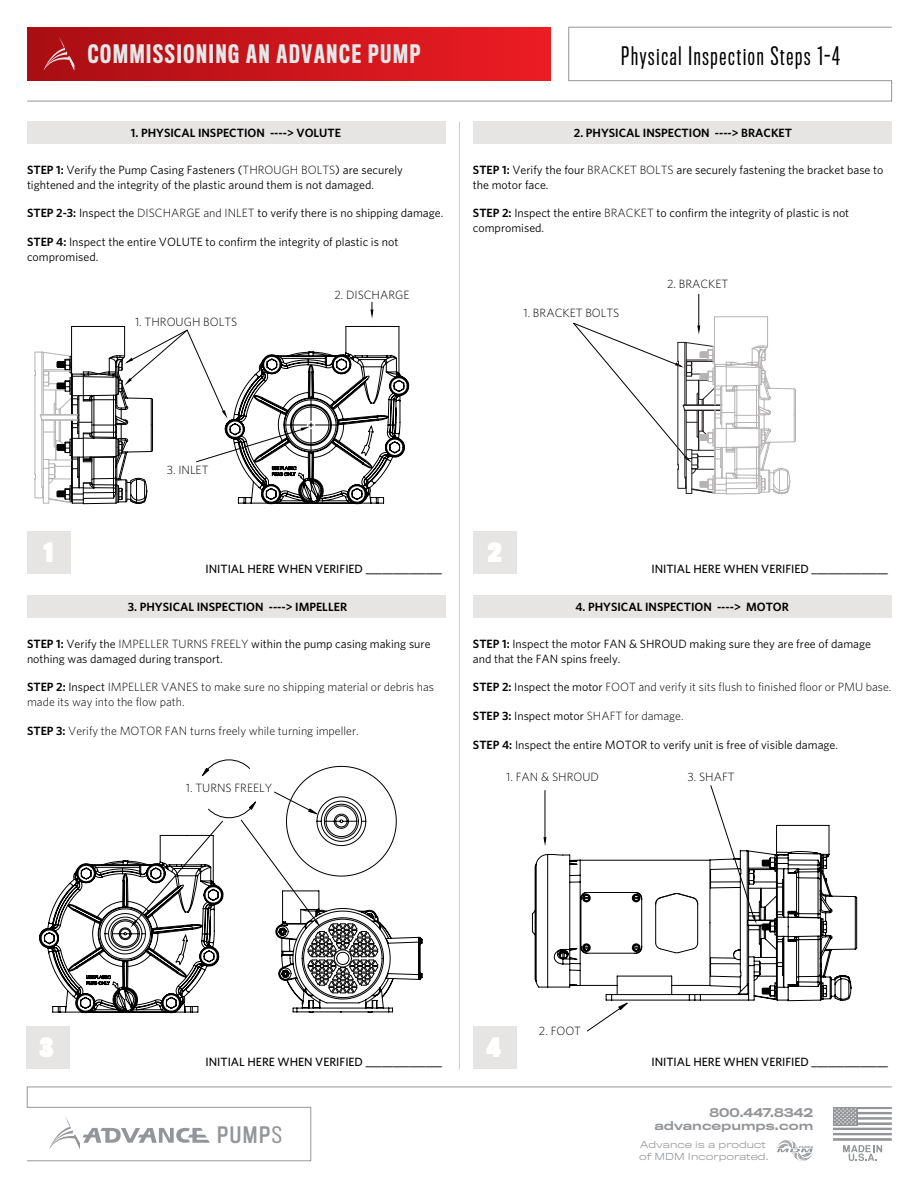
<style>
.page{position:relative;width:919px;height:1188px;background:#fff}
.page>*{position:absolute;margin:0;border:0;box-sizing:border-box;transform-origin:0 0}
.t1{font:900 24.45px "Titling Gothic FB Comp";color:#fff}
.t2{font:500 23.4px "Titling Gothic FB Comp";letter-spacing:.075em;color:#e6e7e8}
.t3{font:23.4px "Titling Gothic FB Comp";letter-spacing:.075em;color:#000}
.t4{font:21px "Titling Gothic FB Cond Standard";letter-spacing:.075em;color:#939598}
.t5{font:12px/14.4px "Whitney";color:#000}
.t6{font:300 12px/14.4px "Whitney";color:#000}
.t7{font:12px "Whitney Medium SC";color:#000}
.t8{font:600 12px "Whitney";color:#000}
.t9{font:500 11.25px/13.5px "Titling Gothic FB Wide";color:#939598;text-align:right}
.t10{font:300 9px/12px "Titling Gothic FB Wide";color:#939598}
.s1{font-weight:600}
.s2{font-weight:300}
.s3{font-weight:400}
</style>
<div class="page">
<svg style="left:27px;top:27px;width:864px;height:74px"></svg>
<div style="left:27px;top:27px;width:523px;height:53px;background:linear-gradient(to right,#a80e13,#ed1c24)"></div>
<svg style="left:27px;top:1087px;width:864px;height:74px"></svg>
<svg style="left:49px;top:1115px;width:161px;height:34px"></svg>
<svg style="left:776px;top:1140px;width:36px;height:21px"></svg>
<svg style="left:842px;top:1145px;width:39px;height:16px"></svg>
<hr style="left:833px;top:1108px;width:58px;height:1px;background:#939598">
<hr style="left:833px;top:1109px;width:58px;height:3px;background:#fff">
<hr style="left:833px;top:1112px;width:58px;height:3px;background:#939598">
<hr style="left:833px;top:1115px;width:58px;height:2px;background:#fff">
<hr style="left:833px;top:1117px;width:58px;height:3px;background:#939598">
<hr style="left:833px;top:1120px;width:58px;height:2px;background:#fff">
<hr style="left:833px;top:1122px;width:58px;height:3px;background:#939598">
<hr style="left:833px;top:1125px;width:58px;height:3px;background:#fff">
<hr style="left:833px;top:1128px;width:58px;height:2px;background:#939598">
<hr style="left:833px;top:1130px;width:58px;height:3px;background:#fff">
<hr style="left:833px;top:1133px;width:58px;height:3px;background:#939598">
<hr style="left:833px;top:1136px;width:58px;height:2px;background:#fff">
<hr style="left:833px;top:1138px;width:58px;height:3px;background:#939598">
<div style="left:833px;top:1108px;width:24px;height:18px;background:#939598"></div>
<svg style="left:834px;top:1108px;width:22px;height:17px"></svg>
<div style="left:472px;top:531px;width:44px;height:43px;background:#e6e5e4"></div>
<div style="left:27px;top:531px;width:43px;height:43px;background:#e6e5e4"></div>
<div style="left:26px;top:1026px;width:44px;height:43px;background:#e6e5e4"></div>
<div style="left:473px;top:1026px;width:43px;height:43px;background:#e6e5e4"></div>
<div style="left:27px;top:121px;width:419px;height:22px;background:#e6e5e4"></div>
<svg style="left:370px;top:302px;width:3px;height:17px"></svg>
<hr style="left:698px;top:294px;width:1px;height:36px;background:#000">
<hr style="left:544px;top:790px;width:1px;height:52px;background:#000">
<hr style="left:459px;top:122px;width:1px;height:947px;background:#ccc">
<svg style="left:587px;top:1004px;width:40px;height:27px"></svg>
<svg style="left:710px;top:785px;width:15px;height:40px"></svg>
<div style="left:472px;top:121px;width:419px;height:22px;background:#e6e5e4"></div>
<div style="left:27px;top:595px;width:419px;height:22px;background:#e6e5e4"></div>
<div style="left:472px;top:595px;width:419px;height:22px;background:#e6e5e4"></div>
<svg style="left:34px;top:326px;width:375px;height:178px"></svg>
<svg style="left:573px;top:317px;width:222px;height:177px"></svg>
<svg style="left:531px;top:825px;width:325px;height:179px"></svg>
<svg style="left:39px;top:759px;width:383px;height:254px"></svg>
<svg style="left:43px;top:36px;width:31px;height:35px"></svg>
<h2 class="t2" style="left:88px;top:40px;width:334px">COMMISSIONING AN ADVANCE PUMP</h2>
<h2 class="t3" style="left:621px;top:42px;width:220px">Physical Inspection Steps 1-4</h2>
<p class="t8" style="left:131px;top:126px;width:211px">1. PHYSICAL INSPECTION ----&gt; VOLUTE</p>
<p class="t8" style="left:573px;top:126px;width:220px">2. PHYSICAL INSPECTION ----&gt; BRACKET</p>
<p class="t5" style="left:27px;top:162px;width:377px"><span class="s1">STEP 1:</span> Verify the Pump Casing Fasteners (<span class="s2">THROUGH BOLTS</span>) are securely tightened and the integrity of the plastic around them is not damaged.</p>
<p class="t5" style="left:27px;top:206px;width:417px"><span class="s1">STEP 2-3:</span> Inspect the <span class="s2">DISCHARGE and INLET</span> to verify there is no shipping damage.</p>
<p class="t5" style="left:27px;top:234px;width:372px"><span class="s1">STEP 4:</span> Inspect the entire VOLUTE to confirm the integrity of plastic is not compromised.</p>
<p class="t6" style="left:135px;top:315px;width:104px">1. THROUGH BOLTS</p>
<p class="t6" style="left:334px;top:287px;width:77px">2. DISCHARGE</p>
<p class="t5" style="left:473px;top:162px;width:412px"><span class="s1">STEP 1:</span> Verify the four <span class="s2">BRACKET BOLTS</span> are securely fastening the bracket base to the motor face.</p>
<p class="t5" style="left:472px;top:206px;width:377px"><span class="s1">STEP 2:</span> Inspect the entire <span class="s2">BRACKET</span> to confirm the integrity of plastic is not compromised.</p>
<p class="t6" style="left:523px;top:305px;width:97px">1. BRACKET BOLTS</p>
<p class="t6" style="left:666px;top:277px;width:63px">2. BRACKET</p>
<p class="t6" style="left:167px;top:463px;width:43px">3. INLET</p>
<h1 class="t1" style="left:44px;top:537px;width:11px">1</h1>
<h1 class="t1" style="left:487px;top:537px;width:16px">2</h1>
<p class="t7" style="left:205px;top:561px;width:238px">INITIAL HERE WHEN VERIFIED ______________</p>
<p class="t7" style="left:651px;top:561px;width:238px">INITIAL HERE WHEN VERIFIED ______________</p>
<p class="t8" style="left:128px;top:600px;width:220px">3. PHYSICAL INSPECTION ----&gt; IMPELLER</p>
<p class="t8" style="left:575px;top:600px;width:215px">4. PHYSICAL INSPECTION ----&gt; MOTOR</p>
<p class="t5" style="left:27px;top:637px;width:405px"><span class="s1">STEP 1:</span> Verify the <span class="s2">IMPELLER TURNS FREELY</span> within the pump casing making sure nothing was damaged during transport.</p>
<p class="t6" style="left:27px;top:680px;width:408px"><span class="s1">STEP 2:</span> <span class="s3">Inspect</span> IMPELLER VANES to make sure no shipping material or debris has made its way into the flow path.</p>
<p class="t6" style="left:27px;top:723px;width:333px"><span class="s1">STEP 3:</span> Verify the MOTOR FAN turns freely while turning impeller.</p>
<p class="t5" style="left:472px;top:637px;width:399px"><span class="s1">STEP 1:</span> Inspect the motor FAN &amp; SHROUD making sure they are free of damage and that the FAN spins freely.</p>
<p class="t6" style="left:472px;top:680px;width:420px"><span class="s1">STEP 2:</span> <span class="s3">Inspect the motor</span> FOOT and verify it sits flush to finished floor or PMU base.</p>
<p class="t6" style="left:472px;top:709px;width:212px"><span class="s1">STEP 3:</span> <span class="s3">Inspect motor</span> SHAFT for damage.</p>
<p class="t5" style="left:473px;top:737px;width:366px"><span class="s1">STEP 4:</span> Inspect the entire MOTOR to verify unit is free of visible damage.</p>
<p class="t6" style="left:186px;top:781px;width:88px">1. TURNS FREELY</p>
<p class="t6" style="left:506px;top:769px;width:94px">1. FAN &amp; SHROUD</p>
<p class="t6" style="left:687px;top:769px;width:49px">3. SHAFT</p>
<p class="t6" style="left:538px;top:1024px;width:44px">2. FOOT</p>
<h1 class="t1" style="left:40px;top:1032px;width:15px">3</h1>
<h1 class="t1" style="left:486px;top:1031px;width:16px">4</h1>
<p class="t7" style="left:205px;top:1055px;width:238px">INITIAL HERE WHEN VERIFIED ______________</p>
<p class="t7" style="left:651px;top:1055px;width:238px">INITIAL HERE WHEN VERIFIED ______________</p>
<h3 class="t4" style="left:217px;top:1126px;width:66px">PUMPS</h3>
<p class="t9" style="left:654px;top:1106px;width:160px">800.447.8342 advancepumps.com</p>
<p class="t10" style="left:638px;top:1139px;width:131px">Advance is a product of MDM Incorporated.</p>
</div>
